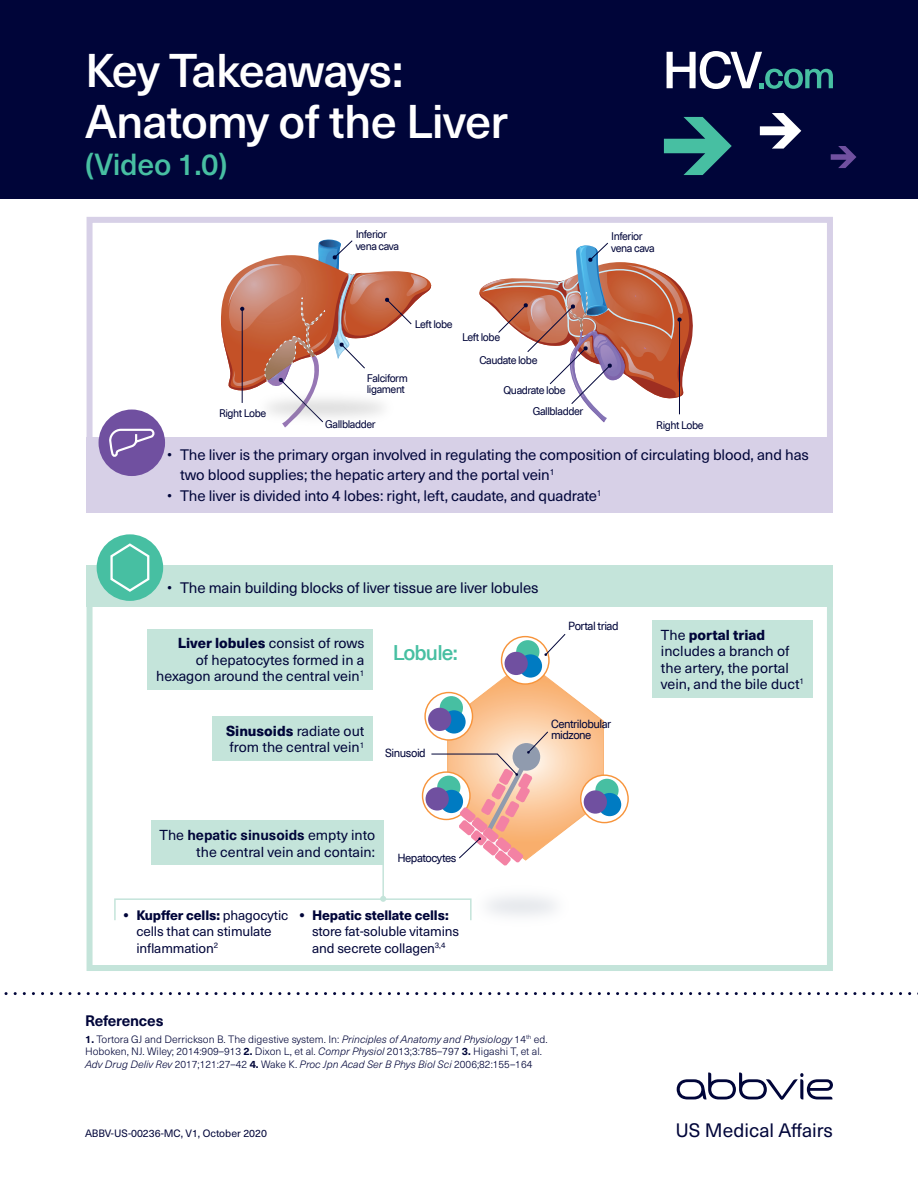
<style>
.page{position:relative;width:918px;height:1188px;background:#fff}
.page>*{position:absolute;margin:0;border:0;box-sizing:border-box;transform-origin:0 0}
.t1{font:500 46.5px/51px "Neue Haas Unica Pro";letter-spacing:-.02em;color:#fff}
.t2{font:500 30px "Neue Haas Unica Pro";letter-spacing:-.015em;color:#47bfa2}
.t3{font:500 20.7px "Neue Haas Unica Pro";letter-spacing:-.04em;color:#47bfa2}
.t4{font:19.2px "Neue Haas Unica Pro";color:#000539}
.t5{font:15px/19.5px "Neue Haas Unica Pro";letter-spacing:-.01em;color:#000539}
.t6{font:700 15px "Neue Haas Unica Pro";letter-spacing:-.01em;color:#000539}
.t7{font:14.25px/16.5px "Neue Haas Unica Pro";color:#000539;text-align:right}
.t8{font:13.5px/16.5px "Neue Haas Unica Pro";letter-spacing:-.01em;color:#000539}
.t9{font:800 13.5px "Neue Haas Unica Pro";letter-spacing:-.01em;color:#000539}
.t10{font:11.55px/11.7px "Neue Haas Unica Pro";letter-spacing:-.04em;color:#000539}
.t11{font:10.8px/11.6px "Neue Haas Unica Pro";letter-spacing:-.04em;color:#000539}
.t12{font:300 10.5px/12.6px "Neue Haas Unica Pro";color:#000539}
.t13{font:10.5px "Neue Haas Unica Pro";color:#000539}
.s1{font-weight:800}
.s2{font-weight:700}
.s3{font-style:italic}
</style>
<div class="page">
<div style="left:0;top:0;width:918px;height:199px;background:#000539"></div>
<svg style="left:479px;top:243px;width:214px;height:179px"></svg>
<svg style="left:221px;top:240px;width:211px;height:188px"></svg>
<div style="left:87px;top:217px;width:746px;height:226px;border:6px solid #d7d0e7"></div>
<svg style="left:425px;top:693px;width:48px;height:47px"></svg>
<svg style="left:428px;top:708px;width:23px;height:23px"></svg>
<svg style="left:423px;top:772px;width:47px;height:47px"></svg>
<div style="left:426px;top:787px;width:23px;height:24px;background:#7050a0;border-radius:50%"></div>
<svg style="left:581px;top:775px;width:47px;height:48px"></svg>
<div style="left:580px;top:774px;width:49px;height:49px;border:1px solid #f7943b;border-radius:50%"></div>
<div style="left:595px;top:779px;width:24px;height:23px;background:#47bfa2;border-radius:50%"></div>
<div style="left:598px;top:793px;width:23px;height:23px;background:#007bc2;border-radius:50%"></div>
<div style="left:584px;top:790px;width:23px;height:24px;background:#7050a0;border-radius:50%"></div>
<svg style="left:431px;top:634px;width:173px;height:232px"></svg>
<div style="left:87px;top:601px;width:746px;height:370px;border:6px solid #c4e4da"></div>
<div style="left:87px;top:437px;width:746px;height:76px;background:#d7d0e7"></div>
<div style="left:99px;top:410px;width:66px;height:66px;background:#7050a0;border-radius:50%"></div>
<svg style="left:109px;top:428px;width:46px;height:29px"></svg>
<div style="left:87px;top:565px;width:746px;height:42px;background:#c4e4da"></div>
<div style="left:114px;top:898px;width:358px;height:23px;border:2px solid #c4e4da"></div>
<hr style="left:382px;top:826px;width:2px;height:73px;background:#c4e4da">
<svg style="left:380px;top:896px;width:6px;height:6px"></svg>
<div style="left:151px;top:821px;width:233px;height:44px;background:#c4e4da"></div>
<div style="left:652px;top:620px;width:161px;height:78px;background:#c4e4da"></div>
<div style="left:213px;top:716px;width:160px;height:45px;background:#c4e4da"></div>
<div style="left:147px;top:629px;width:226px;height:61px;background:#c4e4da"></div>
<svg style="left:4px;top:992px;width:914px;height:3px"></svg>
<div style="left:97px;top:534px;width:66px;height:67px;background:#47bfa2;border-radius:50%"></div>
<svg style="left:110px;top:543px;width:40px;height:49px"></svg>
<svg style="left:677px;top:1073px;width:156px;height:27px"></svg>
<svg style="left:667px;top:51px;width:166px;height:38px"></svg>
<svg style="left:664px;top:117px;width:68px;height:58px"></svg>
<svg style="left:760px;top:113px;width:41px;height:36px"></svg>
<svg style="left:831px;top:146px;width:25px;height:22px"></svg>
<h1 class="t1" style="left:85px;top:45px;width:425px">Key Takeaways:<br>Anatomy of the Liver</h1>
<h2 class="t2" style="left:85px;top:146px;width:144px">(Video 1.0)</h2>
<p class="t11" style="left:219px;top:408px;width:49px">Right Lobe</p>
<p class="t11" style="left:356px;top:229px;width:45px">Inferior vena cava</p>
<p class="t11" style="left:415px;top:318px;width:39px">Left lobe</p>
<p class="t11" style="left:367px;top:372px;width:43px">Falciform ligament</p>
<p class="t11" style="left:325px;top:418px;width:52px">Gallbladder</p>
<p class="t11" style="left:462px;top:332px;width:40px">Left lobe</p>
<p class="t11" style="left:479px;top:355px;width:60px">Caudate lobe</p>
<p class="t11" style="left:504px;top:385px;width:63px">Quadrate lobe</p>
<p class="t11" style="left:533px;top:406px;width:52px">Gallbladder</p>
<p class="t11" style="left:611px;top:231px;width:45px">Inferior vena cava</p>
<p class="t11" style="left:656px;top:419px;width:49px">Right Lobe</p>
<h3 class="t5" style="left:180px;top:445px;width:630px;text-indent:-13px">• The liver is the primary organ involved in regulating the composition of circulating blood, and has two blood supplies; the hepatic artery and the portal vein<sup>1</sup></h3>
<h3 class="t5" style="left:167px;top:487px;width:436px">• The liver is divided into 4 lobes: right, left, caudate, and quadrate<sup>1</sup></h3>
<h3 class="t5" style="left:167px;top:578px;width:373px">• The main building blocks of liver tissue are liver lobules</h3>
<h3 class="t7" style="left:156px;top:635px;width:210px"><span class="s1">Liver lobules</span> consist of rows<br>of hepatocytes formed in a hexagon around the central vein<sup>1</sup></h3>
<h3 class="t3" style="left:393px;top:640px;width:67px">Lobule:</h3>
<p class="t10" style="left:568px;top:620px;width:52px">Portal triad</p>
<h3 class="t7" style="left:226px;top:723px;width:140px;text-align:left"><span class="s1">Sinusoids</span> radiate out from the central vein<sup>1</sup></h3>
<p class="t10" style="left:385px;top:747px;width:42px">Sinusoid</p>
<p class="t10" style="left:551px;top:718px;width:62px">Centrilobular midzone</p>
<h3 class="t7" style="left:160px;top:827px;width:217px">The <span class="s2">hepatic sinusoids</span> empty into the central vein and contain:</h3>
<p class="t10" style="left:397px;top:852px;width:61px">Hepatocytes</p>
<p class="t8" style="left:136px;top:907px;width:154px;text-indent:-13px"><span class="s1">• Kupffer cells:</span> phagocytic cells that can stimulate inflammation<sup>2</sup></p>
<p class="t9" style="left:299px;top:906px;width:151px">• Hepatic stellate cells:</p>
<p class="t8" style="left:312px;top:923px;width:149px">store fat-soluble vitamins and secrete collagen<sup>3,4</sup></p>
<h3 class="t6" style="left:85px;top:1011px;width:80px">References</h3>
<p class="t12" style="left:85px;top:1033px;width:464px"><span class="s2">1.</span> Tortora GJ and Derrickson B. The digestive system. In: <span class="s3">Principles of Anatomy and Physiology</span> 14<sup>th</sup> ed.<br>Hoboken, NJ. Wiley; 2014:909–913 <span class="s2">2.</span> Dixon L, et al. <span class="s3">Compr Physiol</span> 2013;3:785–797 <span class="s2">3.</span> Higashi T, et al.<br><span class="s3">Adv Drug Deliv Rev</span> 2017;121:27–42 <span class="s2">4.</span> Wake K. <span class="s3">Proc Jpn Acad Ser B Phys Biol Sci</span> 2006;82:155–164</p>
<h3 class="t7" style="left:661px;top:627px;width:145px;text-align:left">The <span class="s1">portal triad </span>includes a branch of the artery, the portal vein, and the bile duct<sup>1</sup></h3>
<p class="t13" style="left:85px;top:1127px;width:183px">ABBV-US-00236-MC, V1, October 2020</p>
<h3 class="t4" style="left:675px;top:1118px;width:159px">US Medical Affairs</h3>
</div>
